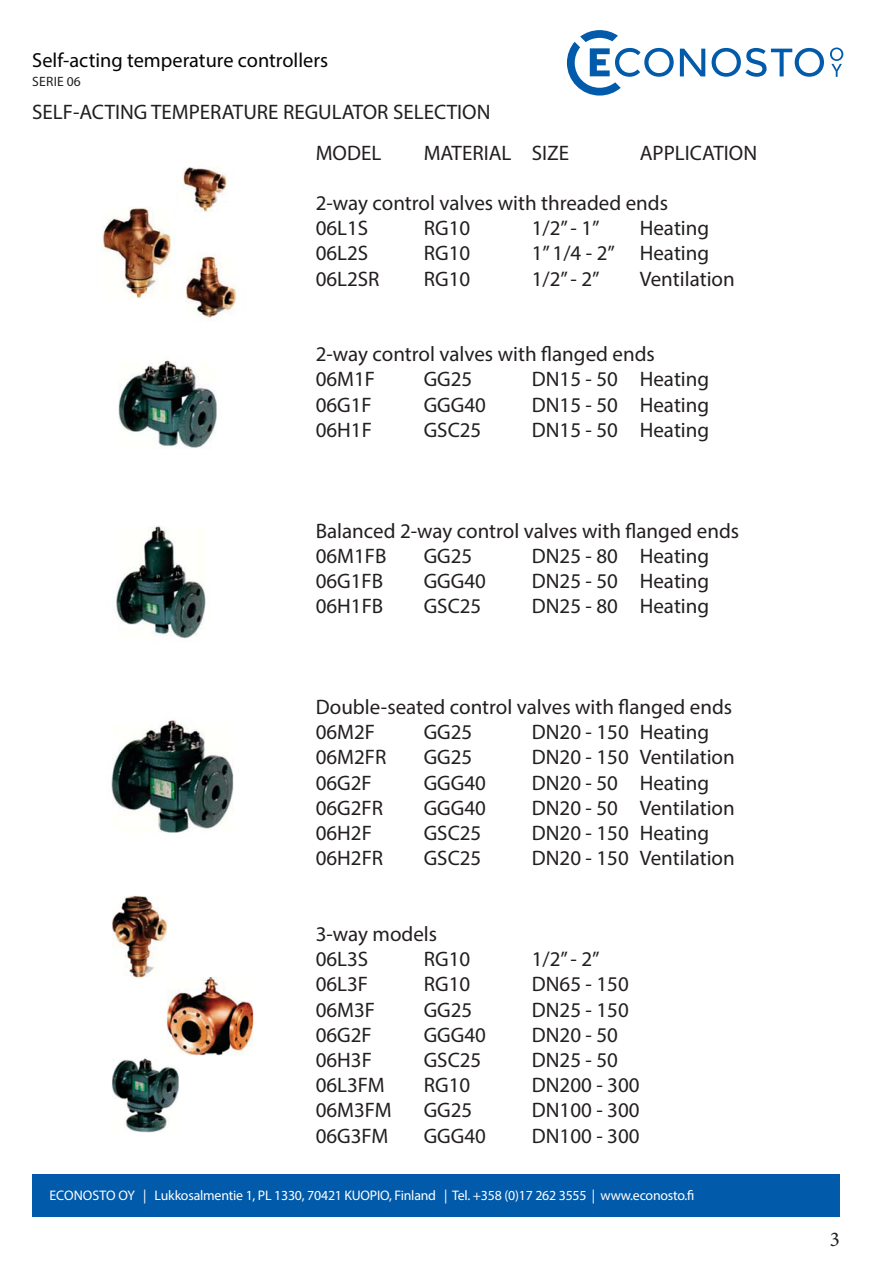
<style>
.page{position:relative;width:893px;height:1263px;background:#fff}
.page>*{position:absolute;margin:0;border:0;box-sizing:border-box;transform-origin:0 0}
.t1{font:21px "Myriad Pro";color:#231f20}
.t2{font:21px "Minion Pro";color:#231f20}
.t3{font:20.4px "Myriad Pro";color:#040503}
.t4{font:13.8px "Myriad Pro";letter-spacing:-.015em;color:#fff}
.t5{font:13.5px "Myriad Pro";letter-spacing:.02em;color:#231f20}
</style>
<div class="page">
<svg style="left:830px;top:48px;width:13px;height:29px"></svg>
<svg style="left:680px;top:49px;width:25px;height:27px"></svg>
<svg style="left:712px;top:48px;width:112px;height:29px"></svg>
<svg style="left:567px;top:30px;width:107px;height:66px"></svg>
<div style="left:32px;top:1174px;width:808px;height:42px;background:#015aaa"></div>
<img style="left:102px;top:167px;width:135px;height:666px">
<img style="left:112px;top:896px;width:142px;height:236px">
<p class="t3" style="left:32px;top:47px;width:297px">Self-acting temperature controllers</p>
<p class="t5" style="left:32px;top:73px;width:50px">SERIE 06</p>
<p class="t1" style="left:32px;top:99px;width:460px">SELF-ACTING TEMPERATURE REGULATOR SELECTION</p>
<p class="t1" style="left:316px;top:140px;width:67px">MODEL</p>
<p class="t1" style="left:424px;top:140px;width:147px">MATERIAL SIZE</p>
<p class="t1" style="left:640px;top:140px;width:119px">APPLICATION</p>
<p class="t1" style="left:316px;top:190px;width:354px">2-way control valves with threaded ends</p>
<p class="t1" style="left:316px;top:215px;width:54px">06L1S</p>
<p class="t1" style="left:424px;top:215px;width:48px">RG10</p>
<p class="t1" style="left:532px;top:215px;width:69px">1/2” - 1”</p>
<p class="t1" style="left:640px;top:215px;width:71px">Heating</p>
<p class="t1" style="left:316px;top:240px;width:54px">06L2S</p>
<p class="t1" style="left:424px;top:240px;width:48px">RG10</p>
<p class="t1" style="left:532px;top:240px;width:179px">1” 1/4 - 2” Heating</p>
<p class="t1" style="left:316px;top:266px;width:65px">06L2SR</p>
<p class="t1" style="left:424px;top:266px;width:48px">RG10</p>
<p class="t1" style="left:532px;top:266px;width:69px">1/2” - 2”</p>
<p class="t1" style="left:640px;top:266px;width:97px">Ventilation</p>
<p class="t1" style="left:316px;top:341px;width:341px">2-way control valves with flanged ends</p>
<p class="t1" style="left:316px;top:366px;width:61px">06M1F</p>
<p class="t1" style="left:424px;top:366px;width:50px">GG25</p>
<p class="t1" style="left:532px;top:366px;width:179px">DN15 - 50 Heating</p>
<p class="t1" style="left:316px;top:392px;width:58px">06G1F</p>
<p class="t1" style="left:424px;top:392px;width:64px">GGG40</p>
<p class="t1" style="left:532px;top:392px;width:179px">DN15 - 50 Heating</p>
<p class="t1" style="left:316px;top:417px;width:58px">06H1F</p>
<p class="t1" style="left:424px;top:417px;width:59px">GSC25</p>
<p class="t1" style="left:532px;top:417px;width:179px">DN15 - 50 Heating</p>
<p class="t1" style="left:316px;top:518px;width:425px">Balanced 2-way control valves with flanged ends</p>
<p class="t1" style="left:316px;top:543px;width:72px">06M1FB</p>
<p class="t1" style="left:424px;top:543px;width:50px">GG25</p>
<p class="t1" style="left:532px;top:543px;width:179px">DN25 - 80 Heating</p>
<p class="t1" style="left:316px;top:568px;width:69px">06G1FB</p>
<p class="t1" style="left:424px;top:568px;width:64px">GGG40</p>
<p class="t1" style="left:532px;top:568px;width:179px">DN25 - 50 Heating</p>
<p class="t1" style="left:316px;top:593px;width:69px">06H1FB</p>
<p class="t1" style="left:424px;top:593px;width:59px">GSC25</p>
<p class="t1" style="left:532px;top:593px;width:179px">DN25 - 80 Heating</p>
<p class="t1" style="left:316px;top:694px;width:418px">Double-seated control valves with flanged ends</p>
<p class="t1" style="left:316px;top:719px;width:61px">06M2F</p>
<p class="t1" style="left:424px;top:719px;width:50px">GG25</p>
<p class="t1" style="left:532px;top:719px;width:179px">DN20 - 150 Heating</p>
<p class="t1" style="left:316px;top:744px;width:72px">06M2FR</p>
<p class="t1" style="left:424px;top:744px;width:50px">GG25</p>
<p class="t1" style="left:532px;top:744px;width:205px">DN20 - 150 Ventilation</p>
<p class="t1" style="left:316px;top:770px;width:58px">06G2F</p>
<p class="t1" style="left:424px;top:770px;width:64px">GGG40</p>
<p class="t1" style="left:532px;top:770px;width:179px">DN20 - 50 Heating</p>
<p class="t1" style="left:316px;top:795px;width:69px">06G2FR</p>
<p class="t1" style="left:424px;top:795px;width:64px">GGG40</p>
<p class="t1" style="left:532px;top:795px;width:205px">DN20 - 50 Ventilation</p>
<p class="t1" style="left:316px;top:820px;width:58px">06H2F</p>
<p class="t1" style="left:424px;top:820px;width:59px">GSC25</p>
<p class="t1" style="left:532px;top:820px;width:179px">DN20 - 150 Heating</p>
<p class="t1" style="left:316px;top:845px;width:69px">06H2FR</p>
<p class="t1" style="left:424px;top:845px;width:59px">GSC25</p>
<p class="t1" style="left:532px;top:845px;width:205px">DN20 - 150 Ventilation</p>
<p class="t1" style="left:316px;top:921px;width:123px">3-way models</p>
<p class="t1" style="left:316px;top:946px;width:54px">06L3S</p>
<p class="t1" style="left:424px;top:946px;width:48px">RG10</p>
<p class="t1" style="left:532px;top:946px;width:69px">1/2” - 2”</p>
<p class="t1" style="left:316px;top:971px;width:54px">06L3F</p>
<p class="t1" style="left:424px;top:971px;width:48px">RG10</p>
<p class="t1" style="left:532px;top:971px;width:99px">DN65 - 150</p>
<p class="t1" style="left:316px;top:996px;width:61px">06M3F</p>
<p class="t1" style="left:424px;top:996px;width:50px">GG25</p>
<p class="t1" style="left:532px;top:996px;width:99px">DN25 - 150</p>
<p class="t1" style="left:316px;top:1022px;width:58px">06G2F</p>
<p class="t1" style="left:424px;top:1022px;width:64px">GGG40</p>
<p class="t1" style="left:532px;top:1022px;width:88px">DN20 - 50</p>
<p class="t1" style="left:316px;top:1047px;width:58px">06H3F</p>
<p class="t1" style="left:424px;top:1047px;width:59px">GSC25</p>
<p class="t1" style="left:532px;top:1047px;width:88px">DN25 - 50</p>
<p class="t1" style="left:316px;top:1072px;width:70px">06L3FM</p>
<p class="t1" style="left:424px;top:1072px;width:48px">RG10</p>
<p class="t1" style="left:532px;top:1072px;width:109px">DN200 - 300</p>
<p class="t1" style="left:316px;top:1097px;width:77px">06M3FM</p>
<p class="t1" style="left:424px;top:1097px;width:50px">GG25</p>
<p class="t1" style="left:532px;top:1097px;width:109px">DN100 - 300</p>
<p class="t1" style="left:316px;top:1122px;width:74px">06G3FM</p>
<p class="t1" style="left:424px;top:1122px;width:64px">GGG40</p>
<p class="t1" style="left:532px;top:1122px;width:109px">DN100 - 300</p>
<p class="t4" style="left:49px;top:1187px;width:647px">ECONOSTO OY | Lukkosalmentie 1, PL 1330, 70421 KUOPIO, Finland | Tel. +358 (0)17 262 3555 | www.econosto.fi</p>
<p class="t2" style="left:830px;top:1225px;width:12px">3</p>
</div>
